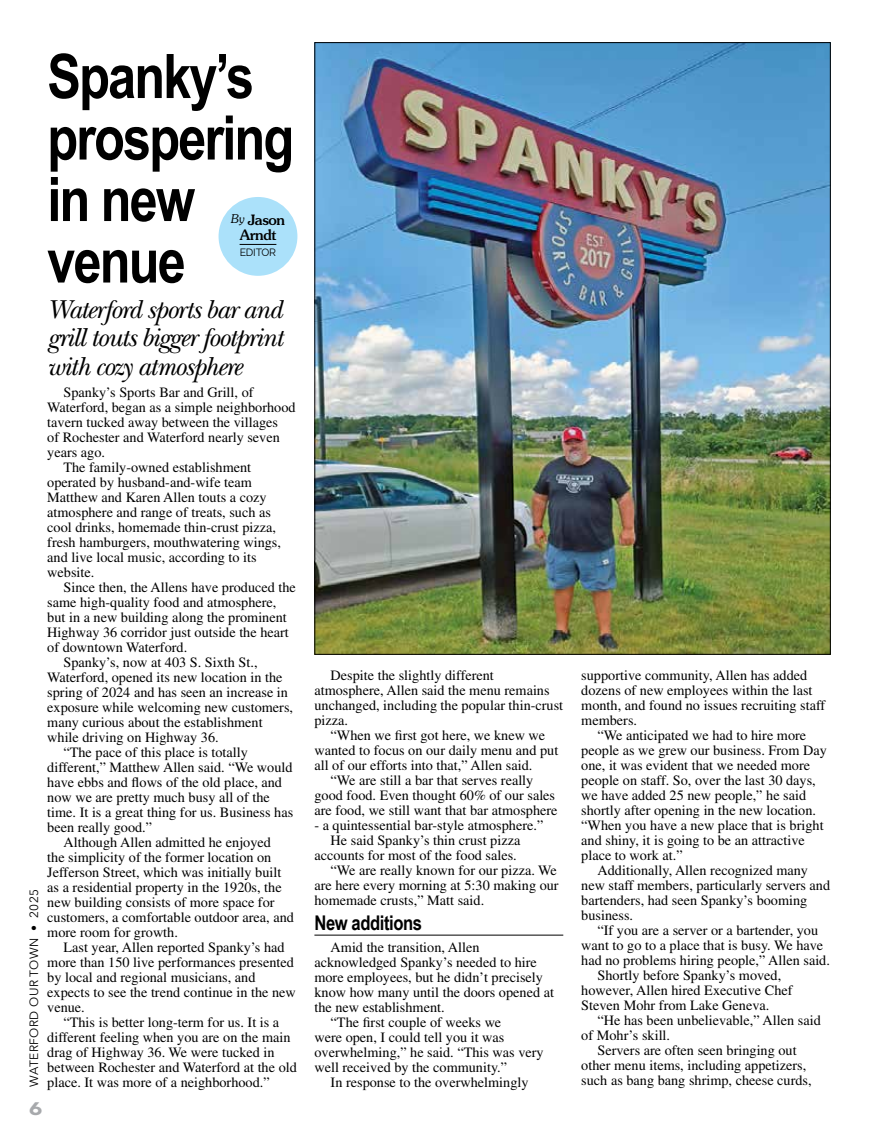
<style>
.page{position:relative;width:878px;height:1134px;background:#fff}
.page>*{position:absolute;margin:0;border:0;box-sizing:border-box;transform-origin:0 0}
.t1{font:700 61.5px/61.5px "Arial Narrow";letter-spacing:-.03em;color:#000}
.t2{font:italic 27px/28.5px "New Baskerville";letter-spacing:-.04em;color:#000;text-align:justify}
.t3{font:700 20.25px "Arial Narrow";letter-spacing:-.02em;color:#000}
.t4{font:900 18px "Avenir";color:#a7a9ac;scale:1.25 1}
.t5{font:14.25px/15px "Times";color:#000}
.t6{font:500 14.25px/15px "Souvenir";letter-spacing:-.02em;color:#000;text-align:center}
.t7{font:12px "Avenir Next";letter-spacing:.03em;color:#000}
.t8{font:10.5px "Raleway";letter-spacing:-.02em;color:#000}
.s1{font-weight:300;font-style:italic;font-size:12px}
</style>
<div class="page">
<div style="left:218px;top:197px;width:79px;height:79px;background:#abe1fa;border-radius:50%"></div>
<img style="left:316px;top:44px;width:512px;height:609px">
<hr style="left:239px;top:244px;width:37px;height:1px;background:#000">
<hr style="left:314px;top:935px;width:249px;height:1px;background:#000">
<h1 class="t1" style="left:47px;top:45px;width:248px">Spanky’s prospering in new venue</h1>
<h2 class="t2" style="left:47px;top:295px;width:237px">Waterford sports bar and grill touts bigger footprint with cozy atmosphere</h2>
<p class="t5" style="left:63px;top:384px;width:191px">Spanky’s Sports Bar and Grill, of</p>
<p class="t5" style="left:47px;top:399px;width:250px">Waterford, began as a simple neighborhood</p>
<p class="t5" style="left:47px;top:414px;width:232px">tavern tucked away between the villages</p>
<p class="t5" style="left:47px;top:429px;width:234px">of Rochester and Waterford nearly seven</p>
<p class="t5" style="left:47px;top:444px;width:59px">years ago.</p>
<p class="t5" style="left:63px;top:459px;width:189px">The family-owned establishment</p>
<p class="t5" style="left:47px;top:474px;width:206px">operated by husband-and-wife team</p>
<p class="t5" style="left:47px;top:489px;width:221px">Matthew and Karen Allen touts a cozy</p>
<p class="t5" style="left:47px;top:504px;width:225px">atmosphere and range of treats, such as</p>
<p class="t5" style="left:47px;top:519px;width:230px">cool drinks, homemade thin-crust pizza,</p>
<p class="t5" style="left:47px;top:534px;width:235px">fresh hamburgers, mouthwatering wings,</p>
<p class="t5" style="left:47px;top:549px;width:211px">and live local music, according to its</p>
<p class="t5" style="left:47px;top:564px;width:49px">website.</p>
<p class="t5" style="left:63px;top:579px;width:234px">Since then, the Allens have produced the</p>
<p class="t5" style="left:47px;top:594px;width:231px">same high-quality food and atmosphere,</p>
<p class="t5" style="left:47px;top:609px;width:241px">but in a new building along the prominent</p>
<p class="t5" style="left:47px;top:624px;width:243px">Highway 36 corridor just outside the heart</p>
<p class="t5" style="left:47px;top:639px;width:141px">of downtown Waterford.</p>
<p class="t5" style="left:63px;top:654px;width:195px">Spanky’s, now at 403 S. Sixth St.,</p>
<p class="t5" style="left:47px;top:669px;width:237px">Waterford, opened its new location in the</p>
<p class="t5" style="left:47px;top:684px;width:242px">spring of 2024 and has seen an increase in</p>
<p class="t5" style="left:47px;top:699px;width:247px">exposure while welcoming new customers,</p>
<p class="t5" style="left:47px;top:714px;width:217px">many curious about the establishment</p>
<p class="t5" style="left:47px;top:729px;width:173px">while driving on Highway 36.</p>
<p class="t5" style="left:63px;top:744px;width:186px">“The pace of this place is totally</p>
<p class="t5" style="left:47px;top:759px;width:247px">different,” Matthew Allen said. “We would</p>
<p class="t5" style="left:47px;top:774px;width:236px">have ebbs and flows of the old place, and</p>
<p class="t5" style="left:47px;top:789px;width:224px">now we are pretty much busy all of the</p>
<p class="t5" style="left:47px;top:804px;width:247px">time. It is a great thing for us. Business has</p>
<p class="t5" style="left:47px;top:819px;width:106px">been really good.”</p>
<p class="t5" style="left:63px;top:834px;width:209px">Although Allen admitted he enjoyed</p>
<p class="t5" style="left:47px;top:849px;width:226px">the simplicity of the former location on</p>
<p class="t5" style="left:47px;top:864px;width:236px">Jefferson Street, which was initially built</p>
<p class="t5" style="left:47px;top:879px;width:236px">as a residential property in the 1920s, the</p>
<p class="t5" style="left:47px;top:894px;width:229px">new building consists of more space for</p>
<p class="t5" style="left:47px;top:909px;width:248px">customers, a comfortable outdoor area, and</p>
<p class="t5" style="left:47px;top:924px;width:132px">more room for growth.</p>
<p class="t5" style="left:63px;top:939px;width:223px">Last year, Allen reported Spanky’s had</p>
<p class="t5" style="left:47px;top:954px;width:248px">more than 150 live performances presented</p>
<p class="t5" style="left:47px;top:969px;width:210px">by local and regional musicians, and</p>
<p class="t5" style="left:47px;top:984px;width:250px">expects to see the trend continue in the new</p>
<p class="t5" style="left:47px;top:999px;width:39px">venue.</p>
<p class="t5" style="left:63px;top:1014px;width:217px">“This is better long-term for us. It is a</p>
<p class="t5" style="left:47px;top:1029px;width:245px">different feeling when you are on the main</p>
<p class="t5" style="left:47px;top:1044px;width:229px">drag of Highway 36. We were tucked in</p>
<p class="t5" style="left:47px;top:1059px;width:251px">between Rochester and Waterford at the old</p>
<p class="t5" style="left:47px;top:1074px;width:224px">place. It was more of a neighborhood.”</p>
<p class="t6" style="left:231px;top:212px;width:56px"><span class="s1">By</span> Jason<br>Arndt</p>
<p class="t8" style="left:240px;top:247px;width:38px">EDITOR</p>
<p class="t7" style="left:24px;top:1087px;width:199px;rotate:-90deg">WATERFORD OUR TOWN • 2025</p>
<p class="t4" style="left:29px;top:1098px;width:12px">6</p>
<p class="t5" style="left:314px;top:667px;width:250px;text-indent:16px">Despite the slightly different atmosphere, Allen said the menu remains unchanged, including the popular thin-crust pizza.</p>
<p class="t5" style="left:330px;top:727px;width:216px">“When we first got here, we knew we</p>
<p class="t5" style="left:314px;top:742px;width:245px">wanted to focus on our daily menu and put</p>
<p class="t5" style="left:314px;top:757px;width:219px">all of our efforts into that,” Allen said.</p>
<p class="t5" style="left:330px;top:772px;width:204px">“We are still a bar that serves really</p>
<p class="t5" style="left:314px;top:787px;width:242px">good food. Even thought 60% of our sales</p>
<p class="t5" style="left:314px;top:802px;width:244px">are food, we still want that bar atmosphere</p>
<p class="t5" style="left:314px;top:817px;width:230px">- a quintessential bar-style atmosphere.”</p>
<p class="t5" style="left:330px;top:832px;width:191px">He said Spanky’s thin crust pizza</p>
<p class="t5" style="left:314px;top:847px;width:204px">accounts for most of the food sales.</p>
<p class="t5" style="left:330px;top:862px;width:228px">“We are really known for our pizza. We</p>
<p class="t5" style="left:314px;top:877px;width:246px">are here every morning at 5:30 making our</p>
<p class="t5" style="left:314px;top:892px;width:171px">homemade crusts,” Matt said.</p>
<h3 class="t3" style="left:314px;top:911px;width:109px">New additions</h3>
<p class="t5" style="left:330px;top:940px;width:150px">Amid the transition, Allen</p>
<p class="t5" style="left:314px;top:955px;width:224px">acknowledged Spanky’s needed to hire</p>
<p class="t5" style="left:314px;top:970px;width:230px">more employees, but he didn’t precisely</p>
<p class="t5" style="left:314px;top:985px;width:241px">know how many until the doors opened at</p>
<p class="t5" style="left:314px;top:1000px;width:132px">the new establishment.</p>
<p class="t5" style="left:330px;top:1015px;width:172px">“The first couple of weeks we</p>
<p class="t5" style="left:314px;top:1030px;width:191px">were open, I could tell you it was</p>
<p class="t5" style="left:314px;top:1045px;width:231px">overwhelming,” he said. “This was very</p>
<p class="t5" style="left:314px;top:1060px;width:194px">well received by the community.”</p>
<p class="t5" style="left:330px;top:1075px;width:199px">In response to the overwhelmingly</p>
<p class="t5" style="left:581px;top:667px;width:245px">supportive community, Allen has added dozens of new employees within the last month, and found no issues recruiting staff members.</p>
<p class="t5" style="left:581px;top:727px;width:247px;text-indent:16px">“We anticipated we had to hire more people as we grew our business. From Day one, it was evident that we needed more people on staff. So, over the last 30 days, we have added 25 new people,” he said shortly after opening in the new location. “When you have a new place that is bright and shiny, it is going to be an attractive place to work at.”</p>
<p class="t5" style="left:581px;top:862px;width:250px;text-indent:16px">Additionally, Allen recognized many new staff members, particularly servers and bartenders, had seen Spanky’s booming business.</p>
<p class="t5" style="left:597px;top:922px;width:222px">“If you are a server or a bartender, you</p>
<p class="t5" style="left:581px;top:937px;width:243px">want to go to a place that is busy. We have</p>
<p class="t5" style="left:581px;top:952px;width:250px">had no problems hiring people,” Allen said.</p>
<p class="t5" style="left:597px;top:967px;width:185px">Shortly before Spanky’s moved,</p>
<p class="t5" style="left:581px;top:982px;width:213px">however, Allen hired Executive Chef</p>
<p class="t5" style="left:581px;top:997px;width:189px">Steven Mohr from Lake Geneva.</p>
<p class="t5" style="left:597px;top:1012px;width:225px">“He has been unbelievable,” Allen said</p>
<p class="t5" style="left:581px;top:1027px;width:90px">of Mohr’s skill.</p>
<p class="t5" style="left:597px;top:1042px;width:201px">Servers are often seen bringing out</p>
<p class="t5" style="left:581px;top:1058px;width:226px">other menu items, including appetizers,</p>
<p class="t5" style="left:581px;top:1073px;width:232px">such as bang bang shrimp, cheese curds,</p>
</div>
